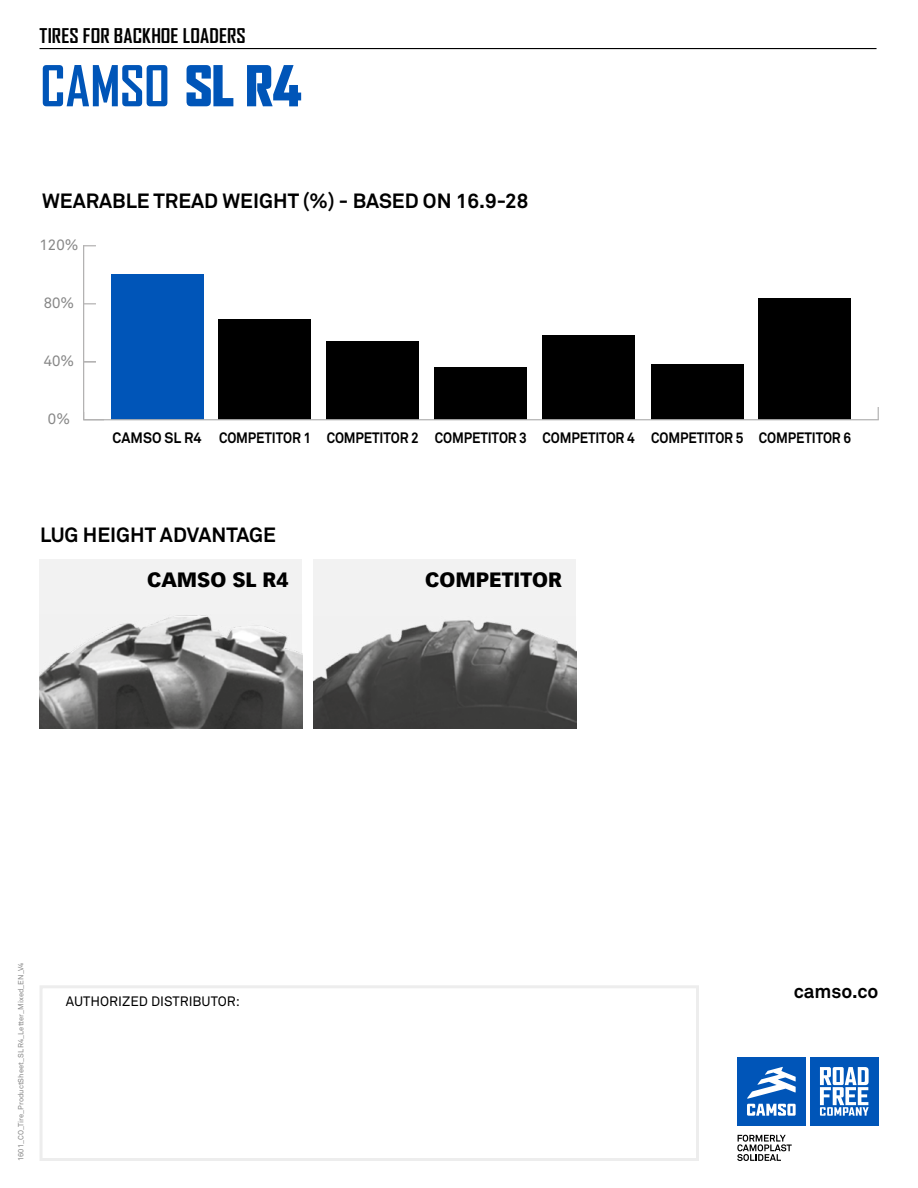
<style>
.page{position:relative;width:918px;height:1188px;background:#fff}
.page>*{position:absolute;margin:0;border:0;box-sizing:border-box;transform-origin:0 0}
.t1{font:700 54px "Agency FB";color:#0055b8}
.t2{font:700 20.4px "Akkurat Office";color:#000}
.t3{font:900 20.4px "Vectora LT Std";color:#000}
.t4{font:700 19.5px "Agency FB";letter-spacing:.01em;color:#000}
.t5{font:700 19.2px "Akkurat Office";color:#000}
.t6{font:700 15px "Akkurat Office";letter-spacing:-.01em;color:#000;scale:.95 1}
.t7{font:15px "Akkurat Office";color:#878787}
.t8{font:13.5px "Akkurat Office";color:#000}
.t9{font:7.5px "Akkurat Office";color:#878787}
.s1{font-weight:900}
</style>
<div class="page">
<hr style="left:917px;top:911px;width:1px;height:277px;background:#000">
<div style="left:651px;top:364px;width:92px;height:56px;background:#000"></div>
<div style="left:758px;top:298px;width:93px;height:122px;background:#000"></div>
<div style="left:218px;top:319px;width:93px;height:101px;background:#000"></div>
<div style="left:326px;top:341px;width:93px;height:79px;background:#000"></div>
<div style="left:434px;top:367px;width:93px;height:53px;background:#000"></div>
<div style="left:542px;top:336px;width:93px;height:84px;background:#000"></div>
<div style="left:111px;top:274px;width:93px;height:146px;background:#0055b8"></div>
<svg style="left:878px;top:407px;width:1px;height:12px"></svg>
<hr style="left:83px;top:419px;width:796px;height:1px;background:#b3b2b2">
<hr style="left:83px;top:245px;width:1px;height:175px;background:#b3b2b2">
<svg style="left:84px;top:245px;width:12px;height:1px"></svg>
<svg style="left:84px;top:361px;width:12px;height:1px"></svg>
<svg style="left:84px;top:303px;width:12px;height:1px"></svg>
<div style="left:40px;top:560px;width:262px;height:169px;background:#f2f2f2"></div>
<img style="left:40px;top:615px;width:262px;height:114px">
<div style="left:313px;top:560px;width:263px;height:169px;background:#f2f2f2"></div>
<img style="left:313px;top:620px;width:263px;height:109px">
<hr style="left:40px;top:48px;width:837px;height:1px;background:#000">
<div style="left:40px;top:985px;width:659px;height:176px;border:3px solid #ededed"></div>
<div style="left:737px;top:1057px;width:68px;height:68px;background:#0055b8"></div>
<svg style="left:747px;top:1067px;width:49px;height:49px"></svg>
<div style="left:810px;top:1057px;width:68px;height:68px;background:#0055b8"></div>
<svg style="left:820px;top:1067px;width:49px;height:49px"></svg>
<svg style="left:737px;top:1135px;width:55px;height:26px"></svg>
<h3 class="t4" style="left:40px;top:24px;width:208px">TIRES FOR BACKHOE LOADERS</h3>
<h1 class="t1" style="left:40px;top:54px;width:263px">CAMSO <span class="s1">SL R4</span></h1>
<h2 class="t2" style="left:42px;top:188px;width:488px">WEARABLE TREAD WEIGHT (%) - BASED ON 16.9-28</h2>
<p class="t7" style="left:40px;top:236px;width:40px">120%</p>
<p class="t7" style="left:44px;top:294px;width:32px">80%</p>
<p class="t7" style="left:44px;top:352px;width:32px">40%</p>
<p class="t7" style="left:48px;top:410px;width:24px">0%</p>
<p class="t6" style="left:113px;top:429px;width:779px">CAMSO SL R4 COMPETITOR 1 COMPETITOR 2 COMPETITOR 3 COMPETITOR 4 COMPETITOR 5 COMPETITOR 6</p>
<h2 class="t2" style="left:40px;top:523px;width:237px">LUG HEIGHT ADVANTAGE</h2>
<h2 class="t3" style="left:147px;top:567px;width:143px">CAMSO SL R4</h2>
<h2 class="t3" style="left:425px;top:567px;width:138px">COMPETITOR</h2>
<p class="t9" style="left:16px;top:1161px;width:200px;rotate:-90deg">1601_CO_Tire_ProductSheet_SL R4_Letter_Mixed_EN_V4</p>
<p class="t8" style="left:66px;top:994px;width:175px">AUTHORIZED DISTRIBUTOR:</p>
<p class="t5" style="left:794px;top:979px;width:86px">camso.co</p>
</div>
